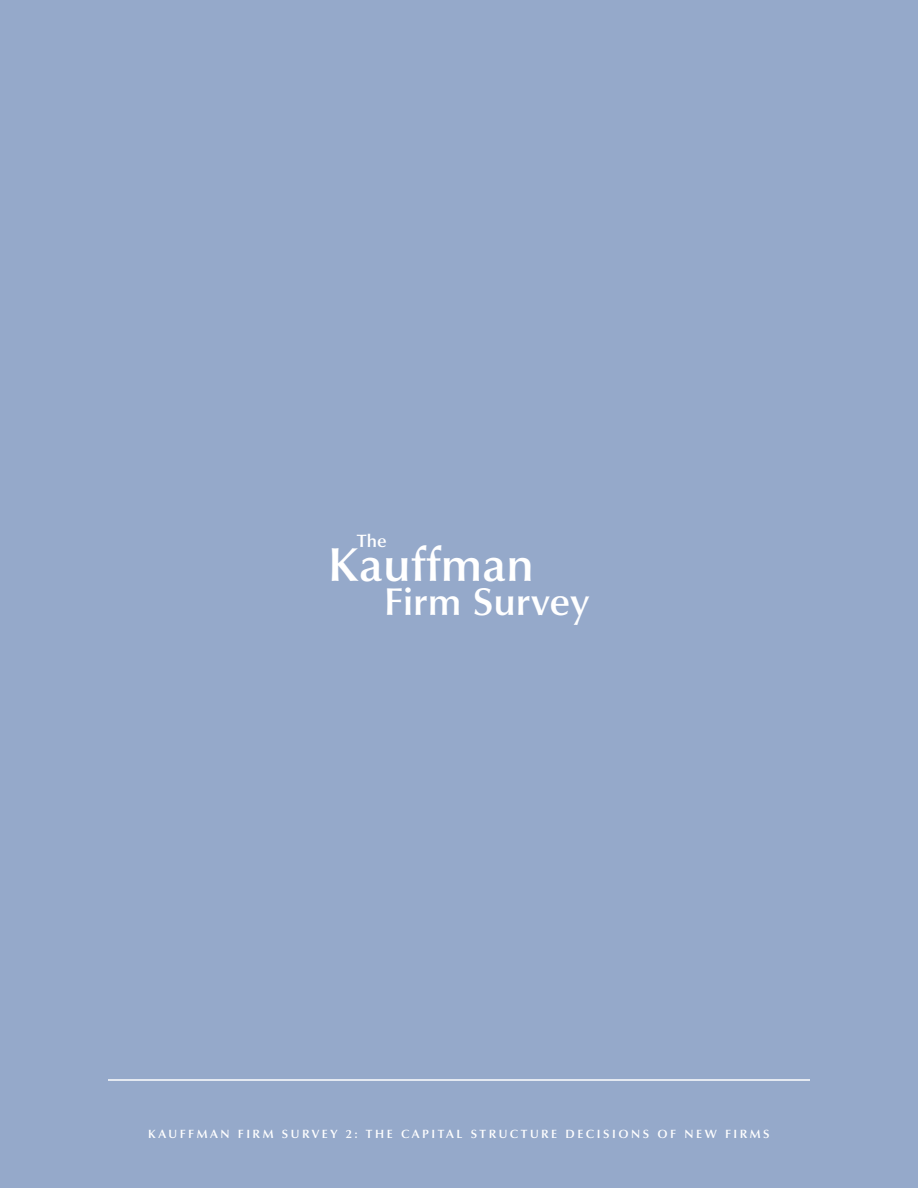
<style>
.page{position:relative;width:918px;height:1188px;background:#95a9ca}
.page>*{position:absolute;margin:0;border:0;box-sizing:border-box;transform-origin:0 0}
.t1{font:600 47.85px "Optima";color:#fff}
.t2{font:600 38.85px "Optima";color:#fff}
.t3{font:600 18px "Optima";color:#fff}
.t4{font:600 12px "Optima";letter-spacing:.205em;color:#fff}
</style>
<div class="page">
<hr style="left:108px;top:1079px;width:702px;height:2px;background:#fff">
<h3 class="t3" style="left:357px;top:533px;width:31px">The</h3>
<h1 class="t1" style="left:328px;top:545px;width:207px">Kauffman</h1>
<h2 class="t2" style="left:384px;top:586px;width:207px">Firm Survey</h2>
<p class="t4" style="left:148px;top:1129px;width:623px">KAUFFMAN FIRM SURVEY 2: THE CAPITAL STRUCTURE DECISIONS OF NEW FIRMS</p>
</div>
